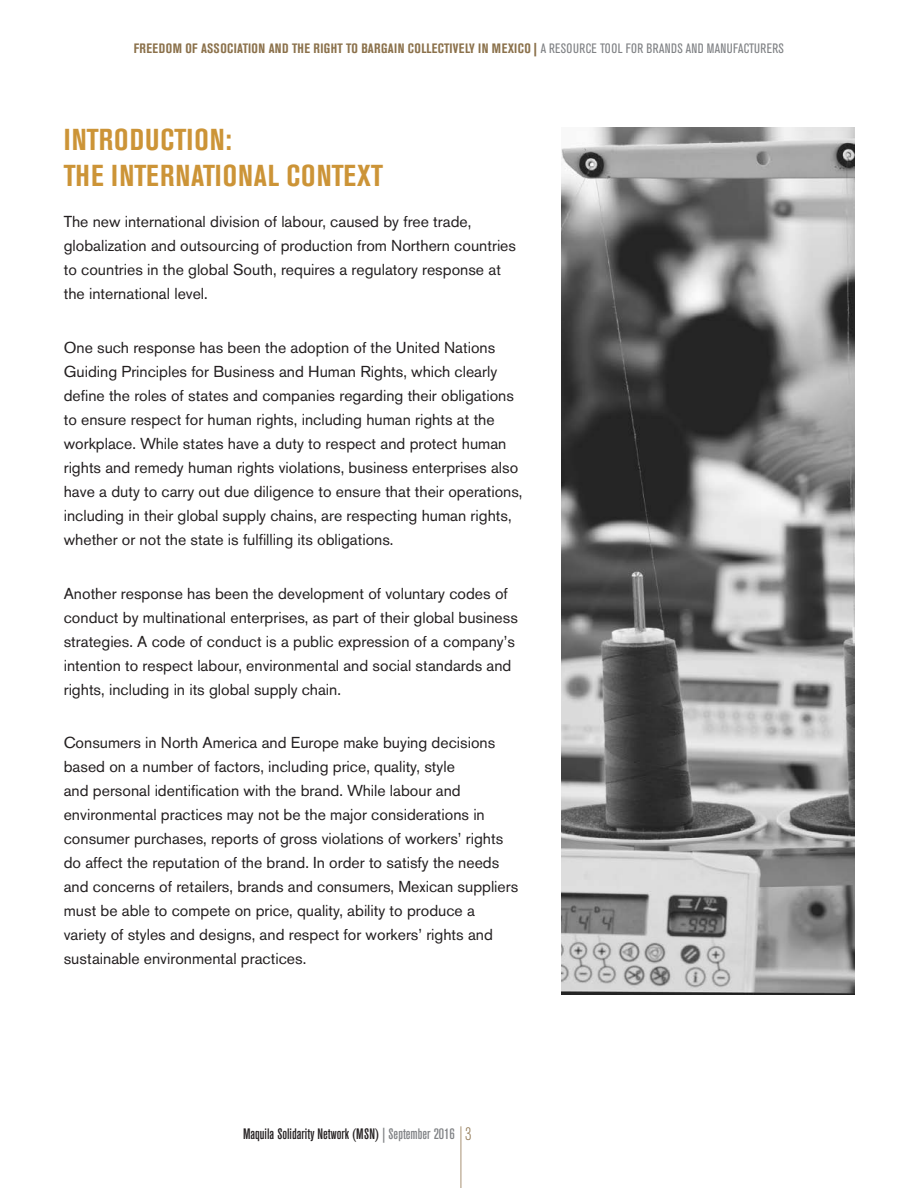
<style>
.page{position:relative;width:918px;height:1188px;background:#fff}
.page>*{position:absolute;margin:0;border:0;box-sizing:border-box;transform-origin:0 0}
.t1{font:700 condensed 30px/36px "Akzidenz Grotesk BE";letter-spacing:.02em;color:#cc9437}
.t2{font:15.75px/24px "Akzidenz Grotesk BE";color:#231f20}
.t3{font:500 condensed 15px "Akzidenz Grotesk BE";color:#231f20}
.t4{font:700 condensed 13.5px "Akzidenz Grotesk BE";letter-spacing:.035em;color:#8b714b}
.s1{font-weight:800;font-stretch:normal}
.s2{font-weight:400;color:#808285}
.s3{color:#808285}
.s4{font-weight:300;font-size:18px;color:#8b714b}
</style>
<div class="page">
<hr style="left:460px;top:1126px;width:1px;height:62px;background:#b29e83">
<img style="left:561px;top:128px;width:293px;height:867px">
<p class="t4" style="left:134px;top:40px;width:652px">FREEDOM OF ASSOCIATION AND THE RIGHT TO BARGAIN COLLECTIVELY IN MEXICO <span class="s1">|</span> <span class="s2">A RESOURCE TOOL FOR BRANDS AND MANUFACTURERS</span></p>
<h1 class="t1" style="left:64px;top:122px;width:321px">INTRODUCTION:<br>THE INTERNATIONAL CONTEXT</h1>
<p class="t2" style="left:64px;top:210px;width:454px">The new international division of labour, caused by free trade, globalization and outsourcing of production from Northern countries to countries in the global South, requires a regulatory response at the international level.</p>
<p class="t2" style="left:64px;top:335px;width:460px">One such response has been the adoption of the United Nations Guiding Principles for Business and Human Rights, which clearly define the roles of states and companies regarding their obligations to ensure respect for human rights, including human rights at the workplace. While states have a duty to respect and protect human rights and remedy human rights violations, business enterprises also have a duty to carry out due diligence to ensure that their operations, including in their global supply chains, are respecting human rights, whether or not the state is fulfilling its obligations.</p>
<p class="t2" style="left:64px;top:581px;width:456px">Another response has been the development of voluntary codes of conduct by multinational enterprises, as part of their global business strategies. A code of conduct is a public expression of a company’s intention to respect labour, environmental and social standards and rights, including in its global supply chain.</p>
<p class="t2" style="left:64px;top:731px;width:456px">Consumers in North America and Europe make buying decisions based on a number of factors, including price, quality, style<br>and personal identification with the brand. While labour and environmental practices may not be the major considerations in consumer purchases, reports of gross violations of workers’ rights do affect the reputation of the brand. In order to satisfy the needs and concerns of retailers, brands and consumers, Mexican suppliers must be able to compete on price, quality, ability to produce a variety of styles and designs, and respect for workers’ rights and sustainable environmental practices.</p>
<p class="t3" style="left:243px;top:1126px;width:230px">Maquila Solidarity Network (MSN) <span class="s3">| September 2016</span> <span class="s4">3</span></p>
</div>
